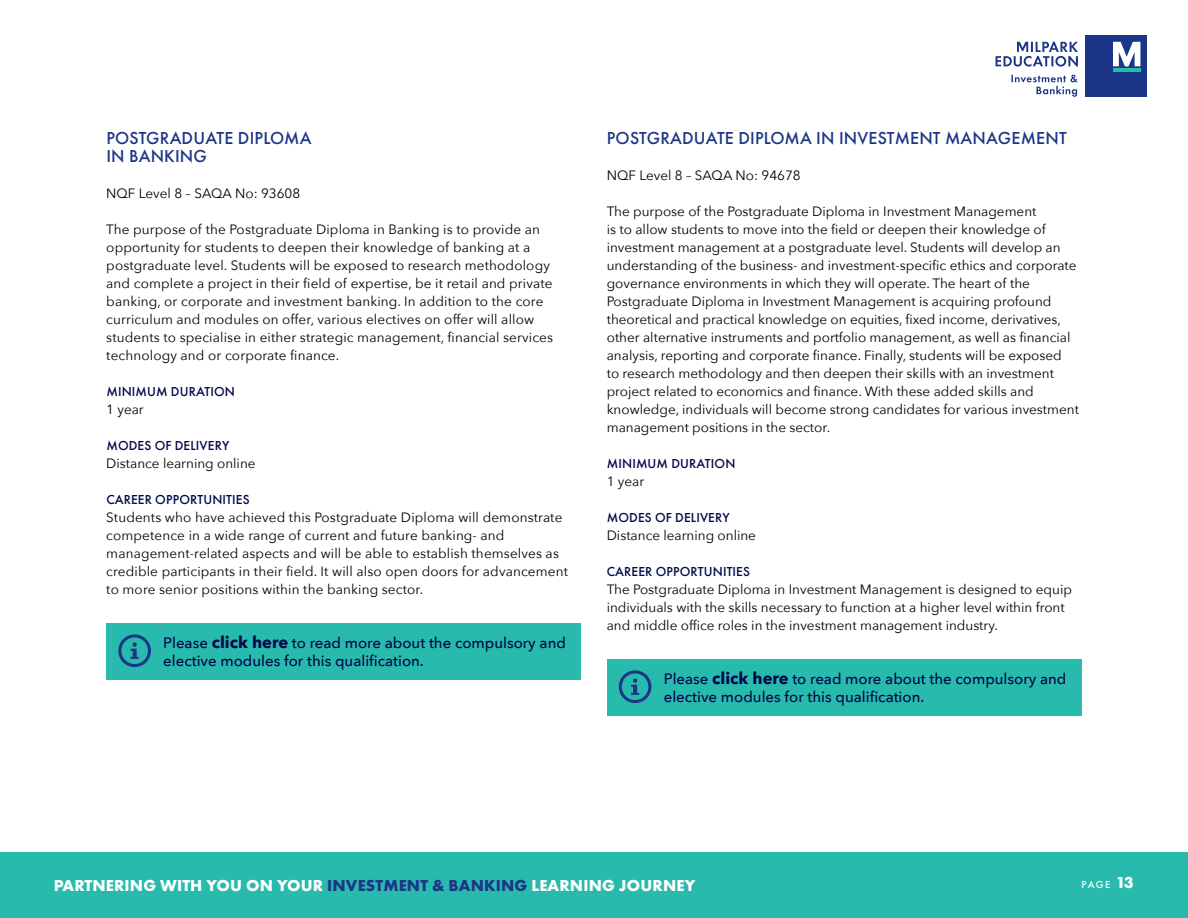
<style>
.page{position:relative;width:1188px;height:918px;background:#fff}
.page>*{position:absolute;margin:0;border:0;box-sizing:border-box;transform-origin:0 0}
.t1{font:500 18px/18px "Futura PT";letter-spacing:.01em;color:#1c3687}
.t2{font:700 16.5px "Futura PT";letter-spacing:.01em;color:#fff}
.t3{font:500 15px/18px "Avenir Next";color:#00074a}
.t4{font:13.5px/18px "Avenir Next";color:#000}
.t5{font:500 13.5px "Futura PT";letter-spacing:.01em;color:#00074a}
.t6{font:500 10.5px "Futura PT";color:#fff}
.s1{font-weight:700;font-size:16.5px}
.s2{color:#1c3687}
</style>
<div class="page">
<div style="left:106px;top:623px;width:475px;height:57px;background:#28bbad"></div>
<svg style="left:118px;top:634px;width:33px;height:33px"></svg>
<div style="left:607px;top:659px;width:475px;height:57px;background:#28bbad"></div>
<svg style="left:619px;top:670px;width:32px;height:33px"></svg>
<div style="left:0;top:853px;width:1188px;height:65px;background:#28bbad"></div>
<div style="left:1085px;top:36px;width:62px;height:61px;background:#1c3687"></div>
<svg style="left:1113px;top:42px;width:27px;height:24px"></svg>
<hr style="left:1113px;top:69px;width:27px;height:3px;background:#28bbad">
<svg style="left:996px;top:42px;width:82px;height:25px"></svg>
<svg style="left:1011px;top:75px;width:67px;height:22px"></svg>
<h1 class="t1" style="left:106px;top:129px;width:207px">POSTGRADUATE DIPLOMA<br>IN BANKING</h1>
<p class="t4" style="left:106px;top:184px;width:196px">NQF Level 8 – SAQA No: 93608</p>
<p class="t4" style="left:106px;top:220px;width:448px">The purpose of the Postgraduate Diploma in Banking is to provide an opportunity for students to deepen their knowledge of banking at a postgraduate level. Students will be exposed to research methodology and complete a project in their field of expertise, be it retail and private banking, or corporate and investment banking. In addition to the core curriculum and modules on offer, various electives on offer will allow students to specialise in either strategic management, financial services technology and or corporate finance.</p>
<p class="t5" style="left:106px;top:383px;width:130px">MINIMUM DURATION</p>
<p class="t4" style="left:106px;top:400px;width:39px">1 year</p>
<p class="t5" style="left:106px;top:437px;width:124px">MODES OF DELIVERY</p>
<p class="t4" style="left:106px;top:454px;width:151px">Distance learning online</p>
<p class="t5" style="left:106px;top:491px;width:145px">CAREER OPPORTUNITIES</p>
<p class="t4" style="left:106px;top:508px;width:463px">Students who have achieved this Postgraduate Diploma will demonstrate competence in a wide range of current and future banking- and management-related aspects and will be able to establish themselves as credible participants in their field. It will also open doors for advancement to more senior positions within the banking sector.</p>
<p class="t3" style="left:163px;top:633px;width:404px">Please <span class="s1">click here</span> to read more about the compulsory and elective modules for this qualification.</p>
<h1 class="t1" style="left:607px;top:129px;width:461px">POSTGRADUATE DIPLOMA IN INVESTMENT MANAGEMENT</h1>
<p class="t4" style="left:607px;top:166px;width:196px">NQF Level 8 – SAQA No: 94678</p>
<p class="t4" style="left:607px;top:202px;width:474px">The purpose of the Postgraduate Diploma in Investment Management<br>is to allow students to move into the field or deepen their knowledge of investment management at a postgraduate level. Students will develop an understanding of the business- and investment-specific ethics and corporate governance environments in which they will operate. The heart of the Postgraduate Diploma in Investment Management is acquiring profound theoretical and practical knowledge on equities, fixed income, derivatives, other alternative instruments and portfolio management, as well as financial analysis, reporting and corporate finance. Finally, students will be exposed<br>to research methodology and then deepen their skills with an investment project related to economics and finance. With these added skills and knowledge, individuals will become strong candidates for various investment management positions in the sector.</p>
<p class="t5" style="left:607px;top:455px;width:130px">MINIMUM DURATION</p>
<p class="t4" style="left:607px;top:472px;width:39px">1 year</p>
<p class="t5" style="left:607px;top:509px;width:124px">MODES OF DELIVERY</p>
<p class="t4" style="left:607px;top:526px;width:151px">Distance learning online</p>
<p class="t5" style="left:607px;top:563px;width:145px">CAREER OPPORTUNITIES</p>
<p class="t4" style="left:607px;top:580px;width:467px">The Postgraduate Diploma in Investment Management is designed to equip individuals with the skills necessary to function at a higher level within front and middle office roles in the investment management industry.</p>
<p class="t3" style="left:664px;top:669px;width:404px">Please <span class="s1">click here</span> to read more about the compulsory and elective modules for this qualification.</p>
<p class="t2" style="left:54px;top:875px;width:643px">PARTNERING WITH YOU ON YOUR <span class="s2">INVESTMENT &amp; BANKING</span> LEARNING JOURNEY</p>
<p class="t6" style="left:1082px;top:879px;width:54px">PAGE <span class="s1">13</span></p>
</div>
